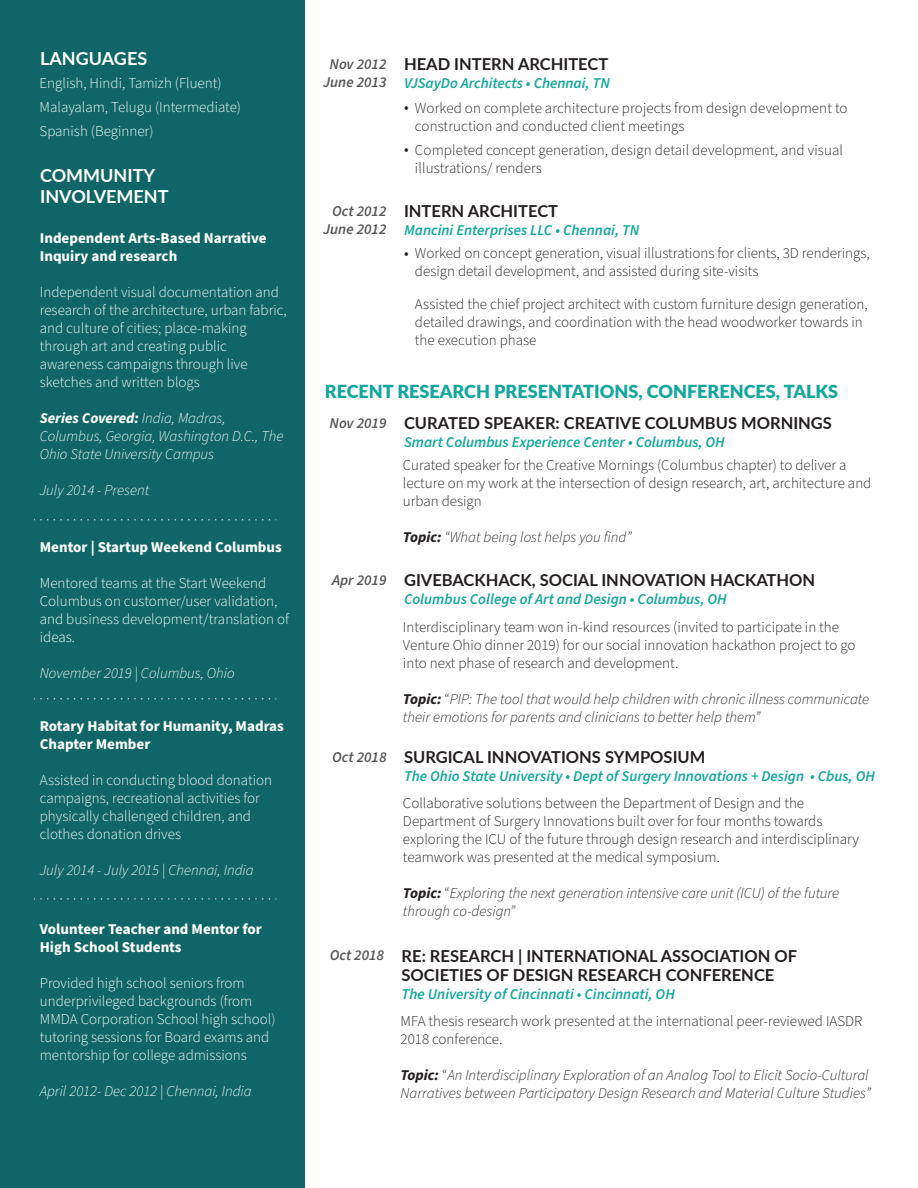
<style>
.page{position:relative;width:918px;height:1188px;background:#fff}
.page>*{position:absolute;margin:0;border:0;box-sizing:border-box;transform-origin:0 0}
.t1{font:900 18px "Lato";color:#12a79d}
.t2{font:700 18px/21.6px "Lato";color:#fff}
.t3{font:700 16.5px/19.8px "Lato";color:#231f20}
.t4{font:300 15px/18px "Source Sans Pro";color:#231f20}
.t5{font:300 15px/18px "Source Sans Pro";color:#fff}
.t6{font:italic 300 15px/18px "Source Sans Pro";color:#231f20}
.t7{font:italic 600 15px "Source Sans Pro";color:#12a79d}
.t8{font:italic 300 15px/18px "Source Sans Pro";color:#fff}
.t9{font:700 15px/18px "Source Sans Pro";color:#fff}
.t10{font:italic 600 15px/18px "Source Sans Pro";color:#57585a;text-align:center}
.s1{font-weight:700}
.s2{font-weight:400}
.s3{font-style:normal}
</style>
<div class="page">
<div style="left:0;top:0;width:305px;height:1188px;background:#106666"></div>
<svg style="left:34px;top:519px;width:242px;height:1px"></svg>
<svg style="left:34px;top:698px;width:242px;height:1px"></svg>
<svg style="left:34px;top:899px;width:242px;height:1px"></svg>
<p class="t2" style="left:40px;top:47px;width:109px">LANGUAGES</p>
<p class="t5" style="left:40px;top:72px;width:203px;line-height:24px">English, Hindi, Tamizh (Fluent)<br>Malayalam, Telugu (Intermediate)<br>Spanish (Beginner)</p>
<p class="t2" style="left:40px;top:164px;width:130px">COMMUNITY<br>INVOLVEMENT</p>
<p class="t9" style="left:40px;top:230px;width:228px">Independent Arts-Based Narrative<br>Inquiry and research</p>
<p class="t5" style="left:40px;top:284px;width:248px">Independent visual documentation and research of the architecture, urban fabric, and culture of cities; place-making through art and creating public awareness campaigns through live sketches and written blogs</p>
<p class="t8" style="left:40px;top:410px;width:245px"><span class="s1">Series Covered:</span> India, Madras,<br>Columbus, Georgia, Washington D.C., The<br>Ohio State University Campus</p>
<p class="t8" style="left:40px;top:482px;width:111px">July 2014 - Present</p>
<p class="t9" style="left:40px;top:539px;width:244px">Mentor | Startup Weekend Columbus</p>
<p class="t5" style="left:40px;top:575px;width:251px">Mentored teams at the Start Weekend<br>Columbus on customer/user validation, and business development/translation of ideas.</p>
<p class="t8" style="left:40px;top:665px;width:196px">November 2019 | Columbus, Ohio</p>
<p class="t9" style="left:40px;top:717px;width:246px">Rotary Habitat for Humanity, Madras<br>Chapter Member</p>
<p class="t5" style="left:40px;top:771px;width:234px">Assisted in conducting blood donation campaigns, recreational activities for physically challenged children, and clothes donation drives</p>
<p class="t8" style="left:40px;top:861px;width:215px">July 2014 - July 2015 | Chennai, India</p>
<p class="t9" style="left:40px;top:921px;width:224px">Volunteer Teacher and Mentor for<br>High School Students</p>
<p class="t5" style="left:40px;top:975px;width:237px">Provided high school seniors from underprivileged backgrounds (from MMDA Corporation School high school) tutoring sessions for Board exams and mentorship for college admissions</p>
<p class="t8" style="left:40px;top:1083px;width:214px">April 2012- Dec 2012 | Chennai, India</p>
<p class="t10" style="left:323px;top:56px;width:65px">Nov 2012<br>June 2013</p>
<p class="t10" style="left:323px;top:203px;width:65px;text-align:right">Oct 2012<br>June 2012</p>
<p class="t3" style="left:404px;top:53px;width:206px">HEAD INTERN ARCHITECT</p>
<p class="t7" style="left:404px;top:73px;width:207px">VJSayDo Architects • Chennai, TN</p>
<p class="t4" style="left:415px;top:100px;width:434px;text-indent:-11px"><span class="s2">•</span> Worked on complete architecture projects from design development to construction and conducted client meetings</p>
<p class="t4" style="left:415px;top:142px;width:430px;text-indent:-11px"><span class="s2">•</span> Completed concept generation, design detail development, and visual illustrations/ renders</p>
<p class="t3" style="left:404px;top:201px;width:156px">INTERN ARCHITECT</p>
<p class="t7" style="left:404px;top:220px;width:237px">Mancini Enterprises LLC • Chennai, TN</p>
<p class="t4" style="left:415px;top:245px;width:456px;text-indent:-11px"><span class="s2">•</span> Worked on concept generation, visual illustrations for clients, 3D renderings, design detail development, and assisted during site-visits</p>
<p class="t4" style="left:415px;top:296px;width:454px">Assisted the chief project architect with custom furniture design generation, detailed drawings, and coordination with the head woodworker towards in the execution phase</p>
<p class="t1" style="left:325px;top:378px;width:515px">RECENT RESEARCH PRESENTATIONS, CONFERENCES, TALKS</p>
<p class="t10" style="left:330px;top:415px;width:58px">Nov 2019</p>
<p class="t3" style="left:404px;top:413px;width:429px">CURATED SPEAKER: CREATIVE COLUMBUS MORNINGS</p>
<p class="t7" style="left:404px;top:432px;width:322px">Smart Columbus Experience Center • Columbus, OH</p>
<p class="t4" style="left:403px;top:456px;width:470px">Curated speaker for the Creative Mornings (Columbus chapter) to deliver a lecture on my work at the intersection of design research, art, architecture and urban design</p>
<p class="t6" style="left:403px;top:528px;width:230px"><span class="s1">Topic:</span> “What being lost helps you find”</p>
<p class="t10" style="left:332px;top:572px;width:56px">Apr 2019</p>
<p class="t3" style="left:404px;top:570px;width:413px">GIVEBACKHACK, SOCIAL INNOVATION HACKATHON</p>
<p class="t7" style="left:404px;top:589px;width:324px">Columbus College of Art and Design • Columbus, OH</p>
<p class="t4" style="left:403px;top:618px;width:454px">Interdisciplinary team won in-kind resources (invited to participate in the<br>Venture Ohio dinner 2019) for our social innovation hackathon project to go into next phase of research and development.</p>
<p class="t6" style="left:403px;top:690px;width:468px"><span class="s1">Topic:</span> <span class="s3">“</span>PIP: The tool that would help children with chronic illness communicate their emotions for parents and clinicians to better help them”</p>
<p class="t10" style="left:332px;top:749px;width:56px">Oct 2018</p>
<p class="t3" style="left:404px;top:747px;width:303px">SURGICAL INNOVATIONS SYMPOSIUM</p>
<p class="t7" style="left:404px;top:766px;width:472px">The Ohio State University • Dept of Surgery Innovations + Design • Cbus, OH</p>
<p class="t4" style="left:403px;top:794px;width:458px">Collaborative solutions between the Department of Design and the Department of Surgery Innovations built over for four months towards exploring the ICU of the future through design research and interdisciplinary teamwork was presented at the medical symposium.</p>
<p class="t6" style="left:403px;top:884px;width:438px"><span class="s1">Topic:</span> <span class="s3">“</span>Exploring the next generation intensive care unit (ICU) of the future through co-design”</p>
<p class="t10" style="left:330px;top:947px;width:56px">Oct 2018</p>
<p class="t3" style="left:402px;top:945px;width:397px">RE: RESEARCH | INTERNATIONAL ASSOCIATION OF<br>SOCIETIES OF DESIGN RESEARCH CONFERENCE</p>
<p class="t7" style="left:402px;top:984px;width:275px">The University of Cincinnati • Cincinnati, OH</p>
<p class="t4" style="left:401px;top:1012px;width:463px">MFA thesis research work presented at the international peer-reviewed IASDR<br>2018 conference.</p>
<p class="t6" style="left:401px;top:1066px;width:472px"><span class="s1">Topic:</span> <span class="s3">“</span>An Interdisciplinary Exploration of an Analog Tool to Elicit Socio-Cultural<br>Narratives between Participatory Design Research and Material Culture Studies”</p>
</div>
